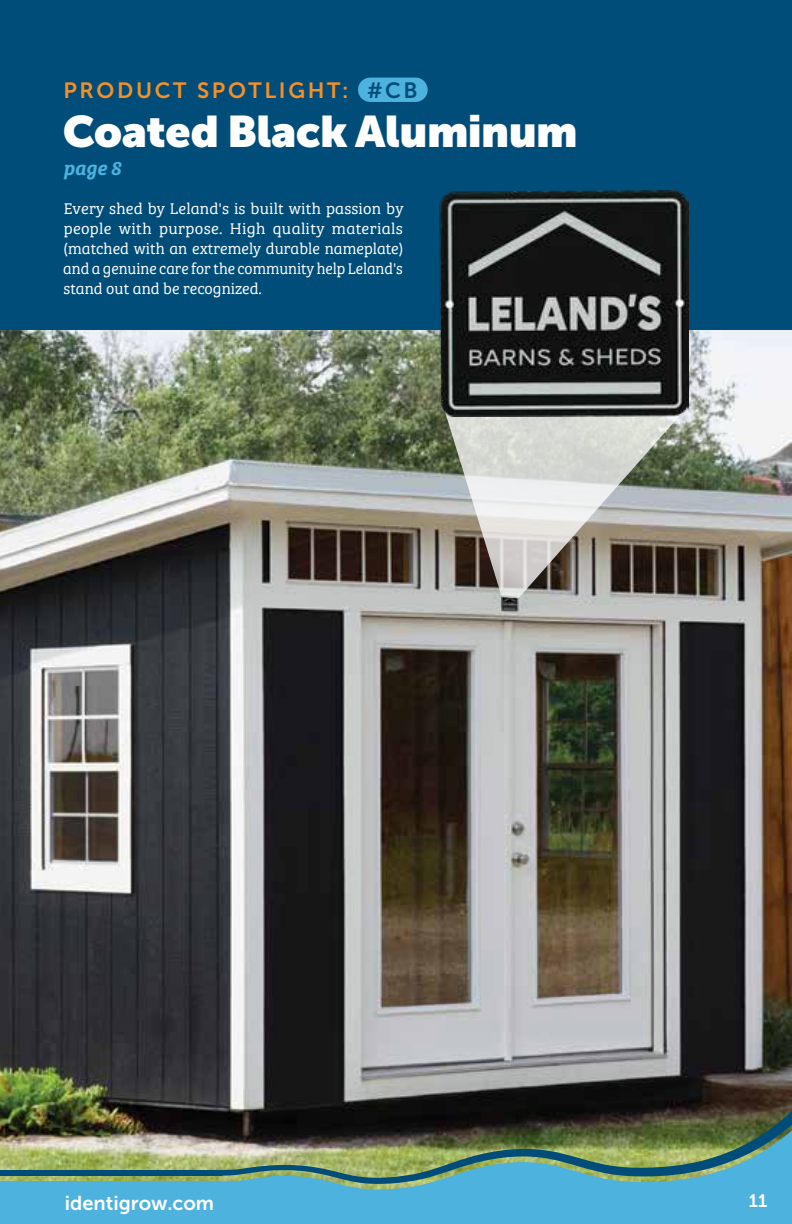
<style>
.page{position:relative;width:792px;height:1224px;background:#fff}
.page>*{position:absolute;margin:0;border:0;box-sizing:border-box;transform-origin:0 0}
.t1{font:900 44px "Museo Sans Display";color:#fff}
.t2{font:22px "Museo Sans 700";letter-spacing:.12em;color:#f58f28}
.t3{font:20px "Museo Sans 700";color:#fff}
.t4{font:italic 20px "Bree Serif Sb";color:#4db2de}
.t5{font:18px "Museo Sans 700";color:#fff}
.t6{font:16px/20px "Bree Serif Lt";letter-spacing:-.005em;color:#fff;text-align:justify}
.s1{color:#004d7a}
</style>
<div class="page">
<img style="left:0;top:329px;width:792px;height:853px">
<div style="left:0;top:0;width:792px;height:329px;background:#004d7a"></div>
<div style="left:358px;top:78px;width:70px;height:24px;background:#4db2de;border-radius:12px"></div>
<svg style="left:444px;top:416px;width:242px;height:182px;background:#b0afa8"></svg>
<img style="left:435px;top:190px;width:253px;height:226px">
<div style="left:222px;top:1184px;width:570px;height:40px;background:#4db2de"></div>
<div style="left:0;top:1182px;width:222px;height:42px;background:#4db2de"></div>
<img style="left:181px;top:1092px;width:611px;height:92px">
<div style="left:0;top:1171px;width:222px;height:5px;background:#004d7a"></div>
<h2 class="t2" style="left:63px;top:78px;width:356px">PRODUCT SPOTLIGHT: <span class="s1">#CB</span></h2>
<h1 class="t1" style="left:63px;top:106px;width:516px">Coated Black Aluminum</h1>
<p class="t4" style="left:63px;top:152px;width:59px">page 8</p>
<p class="t6" style="left:63px;top:198px;width:342px">Every shed by Leland's is built with passion by people with purpose. High quality materials (matched with an extremely durable nameplate) and a genuine care for the community help Leland's stand out and be recognized.</p>
<p class="t3" style="left:65px;top:1192px;width:151px">identigrow.com</p>
<p class="t5" style="left:749px;top:1191px;width:20px">11</p>
</div>
